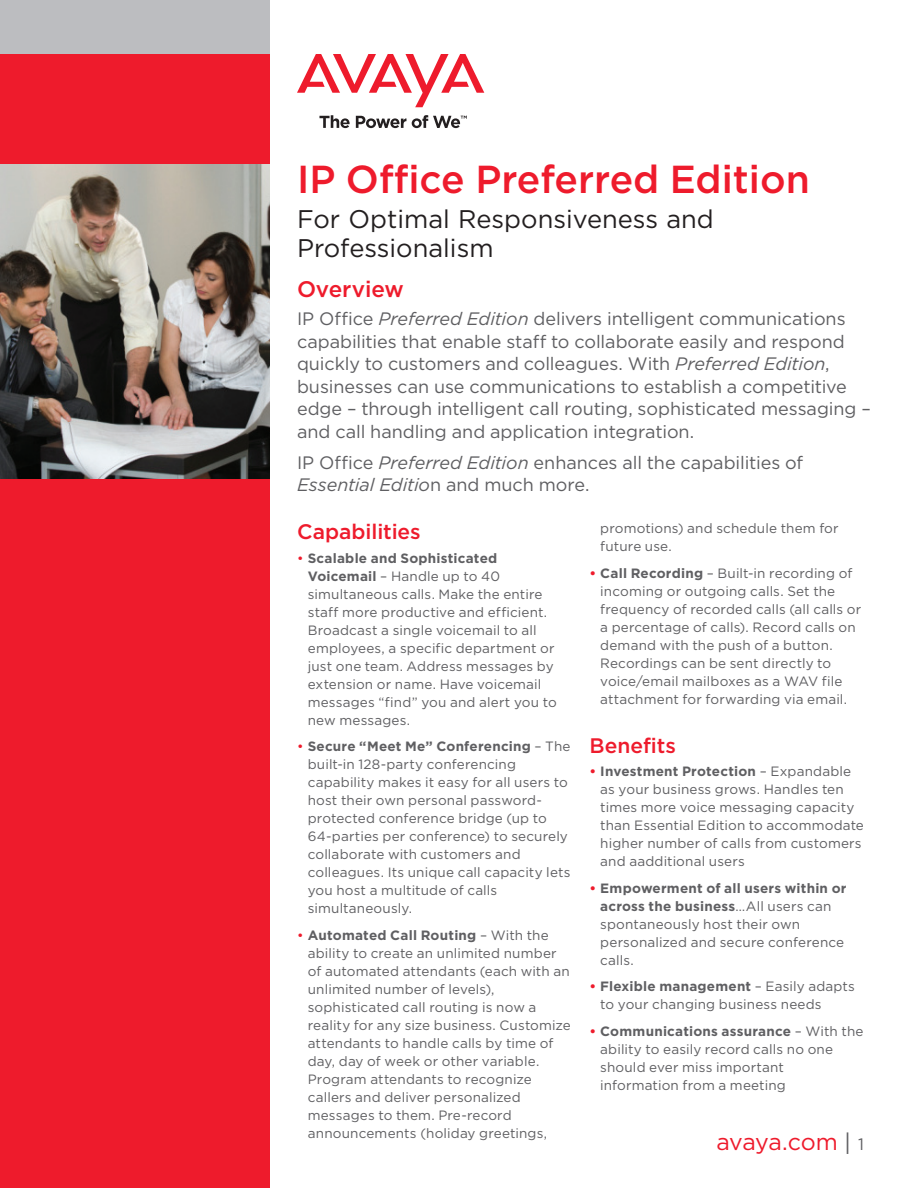
<style>
.page{position:relative;width:918px;height:1188px;background:#fff}
.page>*{position:absolute;margin:0;border:0;box-sizing:border-box;transform-origin:0 0}
.t1{font:500 39px "Gotham";color:#ee1b2c}
._2title{font:25.5px/28.5px "Gotham";color:#231f20}
.t2{font:23.25px "Gotham";letter-spacing:-.015em;color:#ee1b2c}
.Body_Header{font:500 22.5px "Gotham";letter-spacing:-.005em;color:#ee1b2c}
.Body_Header-2{font:500 21px "Gotham";color:#ee1b2c}
.intro{font:18px/22.5px "Gotham";letter-spacing:-.005em;color:#5f5f62}
.Bullet_copy{font:13.5px/18px "Gotham";letter-spacing:.01em;color:#5f5f62}
.s1{font-style:italic}
.s2{color:#ee1b2c}
.s3{font-weight:700}
.s4{font-weight:700;color:#ee1b2c}
.s5{color:#5f5f62}
.s6{font-size:16.5px;color:#5f5f62}
</style>
<div class="page">
<svg style="left:297px;top:54px;width:187px;height:53px"></svg>
<svg style="left:319px;top:115px;width:31px;height:13px"></svg>
<svg style="left:356px;top:116px;width:50px;height:12px"></svg>
<svg style="left:412px;top:115px;width:55px;height:13px"></svg>
<div style="left:0;top:0;width:270px;height:1188px;background:#ee1b2c"></div>
<div style="left:0;top:0;width:270px;height:54px;background:#bcbdc0"></div>
<img style="left:0;top:164px;width:270px;height:314px">
<p class="t1" style="left:297px;top:157px;width:514px">IP Office Preferred Edition</p>
<p class="_2title" style="left:297px;top:205px;width:418px">For Optimal Responsiveness and<br>Professionalism</p>
<p class="Body_Header" style="left:297px;top:277px;width:109px">Overview</p>
<p class="intro" style="left:297px;top:307px;width:575px">IP Office <span class="s1">Preferred Edition</span> delivers intelligent communications capabilities that enable staff to collaborate easily and respond quickly to customers and colleagues. With <span class="s1">Preferred Edition</span>, businesses can use communications to establish a competitive edge – through intelligent call routing, sophisticated messaging – and call handling and application integration.</p>
<p class="intro" style="left:297px;top:451px;width:508px">IP Office <span class="s1">Preferred Edition</span> enhances all the capabilities of<br><span class="s1">Essential Editio</span>n and much more.</p>
<p class="Body_Header-2" style="left:297px;top:520px;width:125px">Capabilities</p>
<p class="Bullet_copy" style="left:308px;top:549px;width:250px;text-indent:-11px"><span class="s2">•</span> <span class="s3">Scalable and Sophisticated<br>Voicemail</span> – Handle up to 40 simultaneous calls. Make the entire staff more productive and efficient.<br>Broadcast a single voicemail to all employees, a specific department or just one team. Address messages by extension or name. Have voicemail messages “find” you and alert you to new messages.</p>
<p class="Bullet_copy" style="left:308px;top:737px;width:264px;text-indent:-11px"><span class="s2">•</span> <span class="s3">Secure “Meet Me” Conferencing</span> – The built-in 128-party conferencing capability makes it easy for all users to host their own personal password&shy;protected conference bridge (up to 64-parties per conference) to securely collaborate with customers and colleagues. Its unique call capacity lets you host a multitude of calls simultaneously.</p>
<p class="Bullet_copy" style="left:308px;top:926px;width:265px;text-indent:-11px"><span class="s2">•</span> <span class="s3">Automated Call Routing</span> – With the ability to create an unlimited number of automated attendants (each with an unlimited number of levels), sophisticated call routing is now a reality for any size business. Customize attendants to handle calls by time of day, day of week or other variable.<br>Program attendants to recognize callers and deliver personalized messages to them. Pre-record announcements (holiday greetings,</p>
<p class="Bullet_copy" style="left:600px;top:519px;width:240px">promotions) and schedule them for future use.</p>
<p class="Bullet_copy" style="left:600px;top:564px;width:263px;text-indent:-11px"><span class="s4">•</span> <span class="s3">Call Recording</span> – Built-in recording of incoming or outgoing calls. Set the frequency of recorded calls (all calls or a percentage of calls). Record calls on demand with the push of a button.<br>Recordings can be sent directly to voice/email mailboxes as a WAV file attachment for forwarding via email.</p>
<p class="Body_Header-2" style="left:590px;top:733px;width:88px">Benefits</p>
<p class="Bullet_copy" style="left:600px;top:762px;width:265px;text-indent:-11px"><span class="s4">•</span> <span class="s3">Investment Protection</span> – Expandable as your business grows. Handles ten times more voice messaging capacity than Essential Edition to accommodate higher number of calls from customers and aadditional users</p>
<p class="Bullet_copy" style="left:600px;top:879px;width:248px;text-indent:-11px"><span class="s4">•</span> <span class="s3">Empowerment of all users within or across the business</span>…All users can spontaneously host their own personalized and secure conference calls.</p>
<p class="Bullet_copy" style="left:600px;top:977px;width:256px;text-indent:-11px"><span class="s4">•</span> <span class="s3">Flexible management</span> – Easily adapts to your changing business needs</p>
<p class="Bullet_copy" style="left:600px;top:1022px;width:265px;text-indent:-11px"><span class="s4">•</span> <span class="s3">Communications assurance</span> – With the ability to easily record calls no one should ever miss important information from a meeting</p>
<h3 class="t2" style="left:716px;top:1129px;width:149px">avaya.com <span class="s5">|</span> <span class="s6">1</span></h3>
</div>
